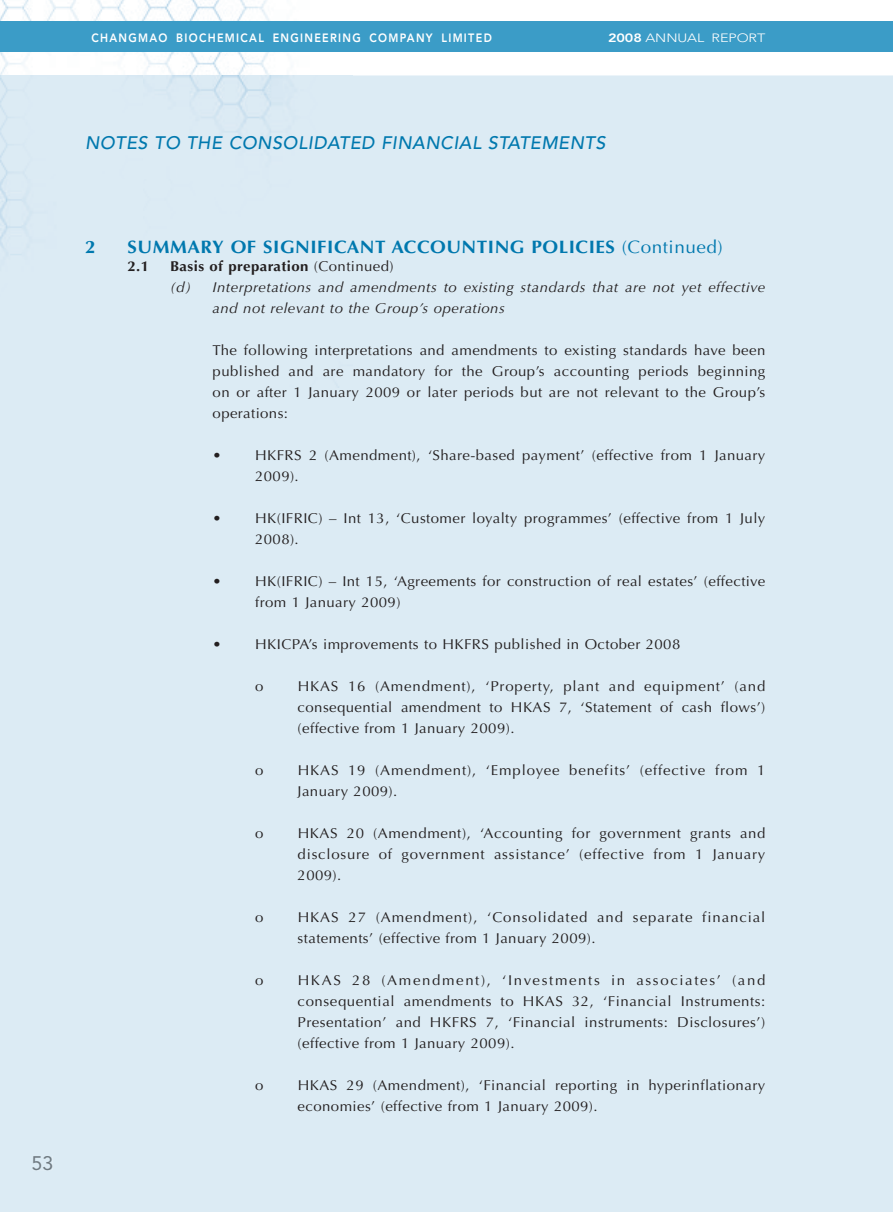
<style>
.page{position:relative;width:893px;height:1212px;background:#fff}
.page>*{position:absolute;margin:0;border:0;box-sizing:border-box;transform-origin:0 0}
.t1{font:19.5px "Avenir LT Std";color:#808285}
.t2{font:700 18px "Optima LT Std";letter-spacing:.03em;color:#0078ae;scale:1.05 1}
.t3{font:italic 500 18px "Avenir LT Std";letter-spacing:.03em;color:#0078ae}
.t4{font:14.25px/21px "Optima LT Std";letter-spacing:.03em;color:#231f20;text-align:justify;scale:1.05 1}
.t5{font:14.25px/21px "Optima LT Std";letter-spacing:.06em;color:#231f20;scale:1.05 1}
.t6{font:italic 14.25px "Optima LT Std";letter-spacing:.03em;color:#231f20;scale:1.05 1}
.t7{font:700 14.25px "Optima LT Std";letter-spacing:.03em;color:#231f20;scale:1.05 1}
.t8{font:800 12px "Avenir LT Std";letter-spacing:.12em;color:#fff;scale:.9 1}
.t9{font:300 12px "Avenir LT Std";letter-spacing:-.005em;color:#fff;scale:1.2 1}
.s1{font-weight:800}
.s2{font-weight:400}
</style>
<div class="page">
<img style="left:0;top:0;width:352px;height:75px">
<div style="left:0;top:21px;width:893px;height:30px;background:#3b9cc7"></div>
<div style="left:0;top:75px;width:893px;height:1137px;background:#dcebf4"></div>
<div style="left:33px;top:1156px;width:19px;height:14px;background:#dcebf4"></div>
<p class="t8" style="left:91px;top:30px;width:446px">CHANGMAO BIOCHEMICAL ENGINEERING COMPANY LIMITED</p>
<p class="t9" style="left:608px;top:31px;width:133px"><span class="s1">2008</span> ANNUAL REPORT</p>
<p class="t3" style="left:85px;top:132px;width:522px">NOTES TO THE CONSOLIDATED FINANCIAL STATEMENTS</p>
<h1 class="t1" style="left:32px;top:1151px;width:23px">53</h1>
<p class="t2" style="left:85px;top:240px;width:12px">2</p>
<p class="t2" style="left:128px;top:240px;width:568px">SUMMARY OF SIGNIFICANT ACCOUNTING POLICIES <span class="s2">(Continued)</span></p>
<p class="t7" style="left:128px;top:261px;width:22px">2.1</p>
<p class="t7" style="left:170px;top:261px;width:214px">Basis of preparation <span class="s2">(Continued)</span></p>
<p class="t6" style="left:170px;top:282px;width:568px">(d) Interpretations and amendments to existing standards that are not yet effective</p>
<p class="t6" style="left:213px;top:303px;width:280px">and not relevant to the Group’s operations</p>
<p class="t4" style="left:213px;top:343px;width:528px">The following interpretations and amendments to existing standards have been published and are mandatory for the Group’s accounting periods beginning on or after 1 January 2009 or later periods but are not relevant to the Group’s operations:</p>
<p class="t4" style="left:255px;top:448px;width:487px;text-indent:-43px">• HKFRS 2 (Amendment), ‘Share-based payment’ (effective from 1 January<br>2009).</p>
<p class="t4" style="left:255px;top:511px;width:487px;text-indent:-43px">• HK(IFRIC) – Int 13, ‘Customer loyalty programmes’ (effective from 1 July<br>2008).</p>
<p class="t4" style="left:255px;top:574px;width:487px;text-indent:-43px">• HK(IFRIC) – Int 15, ‘Agreements for construction of real estates’ (effective from 1 January 2009)</p>
<p class="t4" style="left:213px;top:637px;width:447px">• HKICPA’s improvements to HKFRS published in October 2008</p>
<p class="t4" style="left:255px;top:679px;width:9px">o</p>
<p class="t4" style="left:298px;top:679px;width:447px">HKAS 16 (Amendment), ‘Property, plant and equipment’ (and consequential amendment to HKAS 7, ‘Statement of cash flows’) (effective from 1 January 2009).</p>
<p class="t4" style="left:255px;top:763px;width:9px">o</p>
<p class="t5" style="left:298px;top:763px;width:447px">HKAS 19 (Amendment), ‘Employee benefits’ (effective from 1<br>January 2009).</p>
<p class="t4" style="left:255px;top:826px;width:9px">o</p>
<p class="t4" style="left:298px;top:826px;width:447px">HKAS 20 (Amendment), ‘Accounting for government grants and disclosure of government assistance’ (effective from 1 January 2009).</p>
<p class="t4" style="left:255px;top:910px;width:9px">o</p>
<p class="t5" style="left:298px;top:910px;width:447px">HKAS 27 (Amendment), ‘Consolidated and separate financial statements’ (effective from 1 January 2009).</p>
<p class="t4" style="left:255px;top:973px;width:9px">o</p>
<p class="t4" style="left:298px;top:973px;width:447px">HKAS 28 (Amendment), ‘Investments in associates’ (and consequential amendments to HKAS 32, ‘Financial Instruments:<br>Presentation’ and HKFRS 7, ‘Financial instruments: Disclosures’) (effective from 1 January 2009).</p>
<p class="t4" style="left:255px;top:1078px;width:9px">o</p>
<p class="t4" style="left:298px;top:1078px;width:447px">HKAS 29 (Amendment), ‘Financial reporting in hyperinflationary economies’ (effective from 1 January 2009).</p>
</div>
